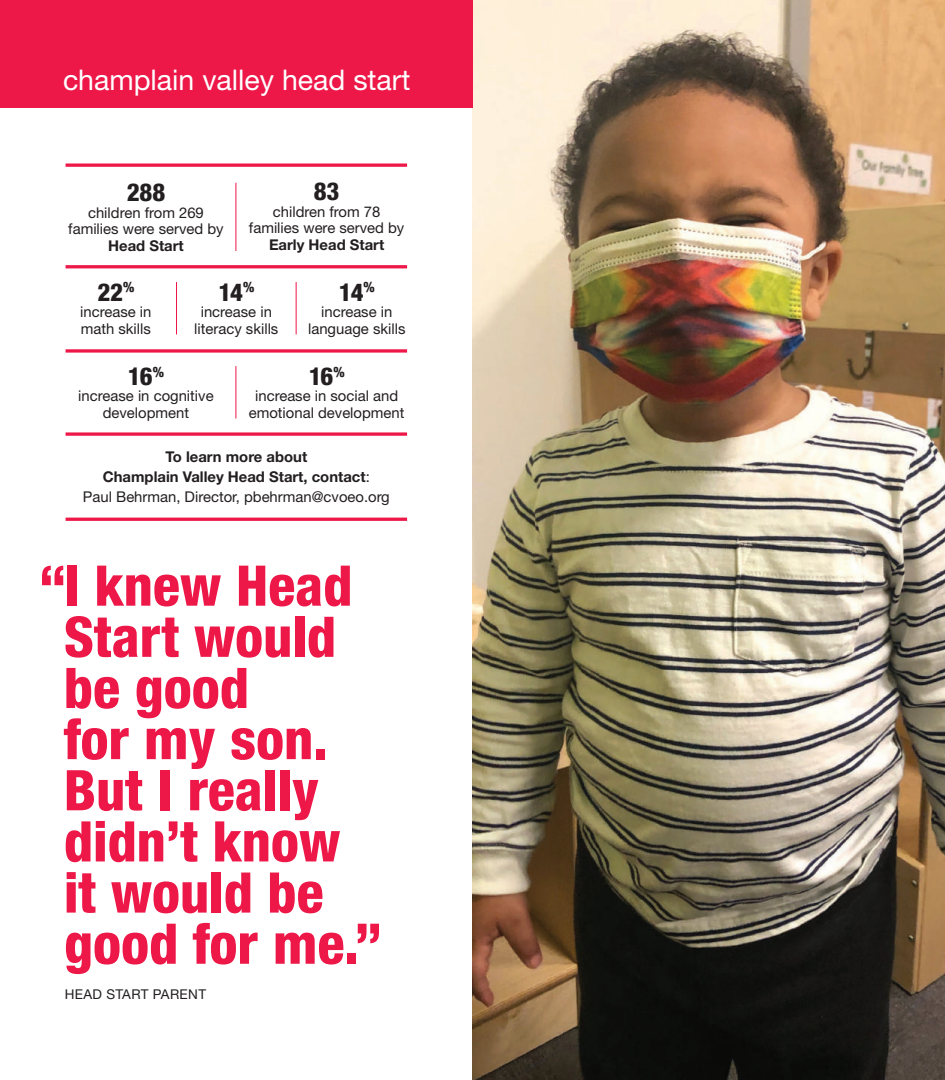
<style>
.page{position:relative;width:945px;height:1080px;background:#fff}
.page>*{position:absolute;margin:0;border:0;box-sizing:border-box;transform-origin:0 0}
.t1{font:800 condensed 56.1px/51.2px "Helvetica Neue LT Std";color:#ed1748}
.t2{font:28.5px "Helvetica Neue LT Std";color:#fff}
.t3{font:800 condensed 24.75px "Helvetica Neue LT Std";letter-spacing:-.02em;color:#231f20}
.t4{font:14.85px/16.5px "Helvetica Neue LT Std";color:#231f20;text-align:center}
.t5{font:700 14.85px/19.8px "Helvetica Neue LT Std";color:#231f20;text-align:center}
.t6{font:13.5px "Helvetica Neue LT Std";letter-spacing:.025em;color:#231f20}
.s1{font-weight:400}
</style>
<div class="page">
<img style="left:472px;top:0;width:473px;height:1080px">
<div style="left:0;top:0;width:472px;height:108px;background:#ed1748"></div>
<hr style="left:66px;top:265px;width:341px;height:3px;background:#ed1748">
<svg style="left:66px;top:432px;width:341px;height:4px"></svg>
<svg style="left:66px;top:349px;width:341px;height:4px"></svg>
<svg style="left:66px;top:163px;width:341px;height:4px"></svg>
<hr style="left:235px;top:183px;width:1px;height:68px;background:#ed1748">
<hr style="left:176px;top:282px;width:1px;height:52px;background:#ed1748">
<hr style="left:235px;top:366px;width:1px;height:53px;background:#ed1748">
<hr style="left:296px;top:282px;width:1px;height:52px;background:#ed1748">
<hr style="left:66px;top:518px;width:341px;height:3px;background:#ed1748">
<h2 class="t2" style="left:63px;top:63px;width:349px">champlain valley head start</h2>
<h3 class="t3" style="left:314px;top:176px;width:27px">83</h3>
<p class="t4" style="left:249px;top:203px;width:157px">children from 78 families were served by</p>
<p class="t5" style="left:269px;top:234px;width:117px">Early Head Start</p>
<h3 class="t3" style="left:127px;top:177px;width:40px">288</h3>
<p class="t4" style="left:68px;top:204px;width:157px">children from 269 families were served by</p>
<p class="t5" style="left:108px;top:235px;width:77px">Head Start</p>
<h3 class="t3" style="left:97px;top:277px;width:38px">22<sup>%</sup></h3>
<p class="t4" style="left:80px;top:303px;width:73px;text-align:left">increase in math skills</p>
<h3 class="t3" style="left:128px;top:361px;width:37px">16<sup>%</sup></h3>
<p class="t4" style="left:78px;top:388px;width:137px">increase in cognitive development</p>
<h3 class="t3" style="left:218px;top:277px;width:37px">14<sup>%</sup></h3>
<p class="t4" style="left:194px;top:303px;width:86px">increase in literacy skills</p>
<h3 class="t3" style="left:339px;top:277px;width:37px">14<sup>%</sup></h3>
<p class="t4" style="left:308px;top:303px;width:99px">increase in language skills</p>
<h3 class="t3" style="left:309px;top:361px;width:37px">16<sup>%</sup></h3>
<p class="t4" style="left:249px;top:388px;width:157px">increase in social and emotional development</p>
<p class="t5" style="left:83px;top:447px;width:308px">To learn more about<br>Champlain Valley Head Start, contact<span class="s1">:<br>Paul Behrman, Director, pbehrman@cvoeo.org</span></p>
<h1 class="t1" style="left:64px;top:559px;width:319px;text-indent:-25px">“I knew Head<br>Start would be good<br>for my son.<br>But I really didn’t know it would be good for me.”</h1>
<p class="t6" style="left:65px;top:986px;width:143px">HEAD START PARENT</p>
</div>
